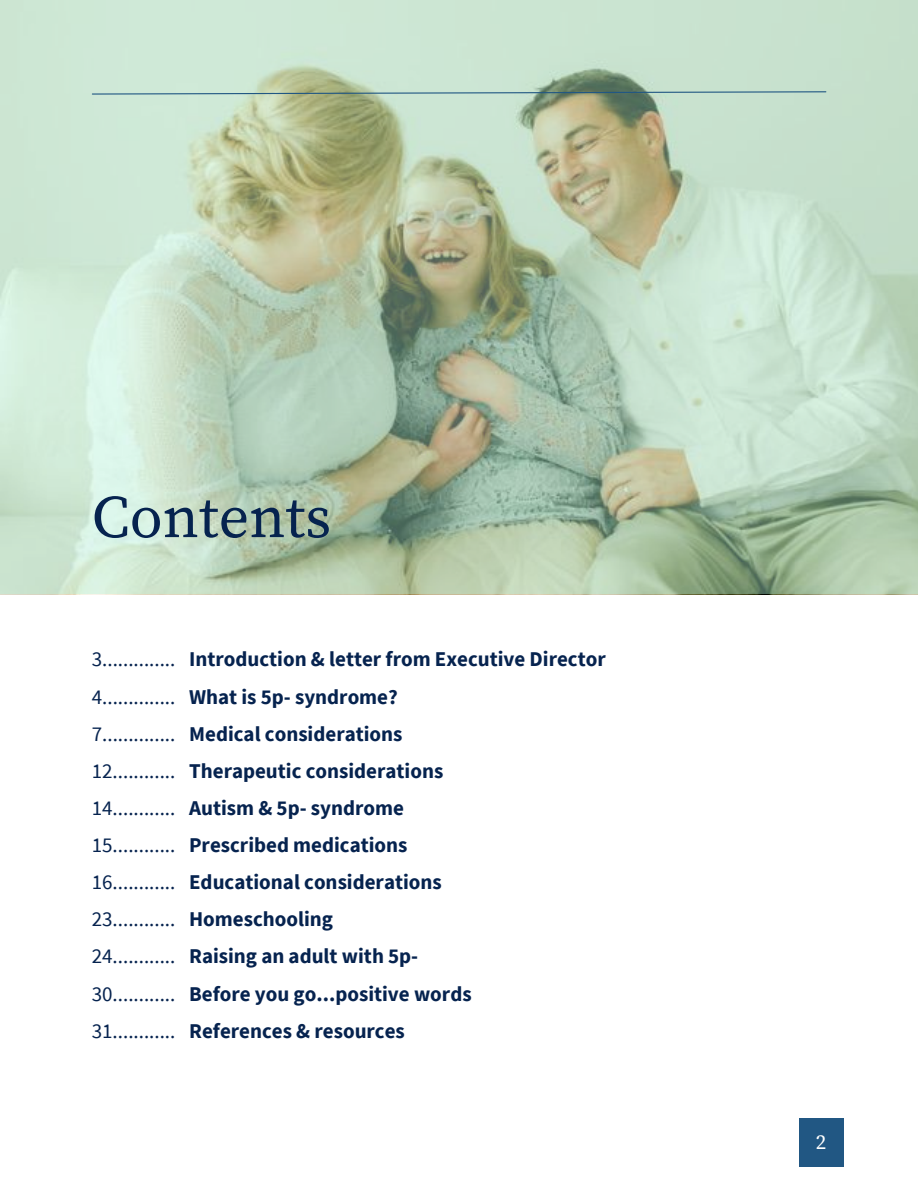
<style>
.page{position:relative;width:918px;height:1188px;background:#fff}
.page>*{position:absolute;margin:0;border:0;box-sizing:border-box;transform-origin:0 0}
.t1{font:60px "Source Serif Pro";color:#06234f}
.t2{font:700 21px "Source Sans Pro";color:#06234f}
.t3{font:21px "Source Sans Pro";color:#06234f}
.t4{font:21px "Source Serif Pro";color:#fff}
</style>
<div class="page">
<svg style="left:0;top:0;width:918px;height:594px;background:#bbd1b9"></svg>
<svg style="left:91px;top:91px;width:736px;height:4px;background:#8daca7"></svg>
<div style="left:799px;top:1119px;width:45px;height:48px;background:#215783"></div>
<p class="t1" style="left:92px;top:482px;width:241px">Contents</p>
<p class="t3" style="left:92px;top:646px;width:85px">3..............</p>
<p class="t3" style="left:92px;top:683px;width:85px">4..............</p>
<p class="t3" style="left:92px;top:720px;width:85px">7..............</p>
<p class="t3" style="left:92px;top:757px;width:85px">12............</p>
<p class="t3" style="left:92px;top:794px;width:85px">14............</p>
<p class="t3" style="left:92px;top:831px;width:85px">15............</p>
<p class="t3" style="left:92px;top:869px;width:85px">16............</p>
<p class="t3" style="left:92px;top:906px;width:85px">23............</p>
<p class="t3" style="left:92px;top:943px;width:85px">24............</p>
<p class="t3" style="left:92px;top:980px;width:85px">30............</p>
<p class="t3" style="left:92px;top:1017px;width:85px">31............</p>
<p class="t2" style="left:189px;top:646px;width:418px">Introduction &amp; letter from Executive Director</p>
<p class="t2" style="left:189px;top:683px;width:210px">What is 5p- syndrome?</p>
<p class="t2" style="left:189px;top:720px;width:215px">Medical considerations</p>
<p class="t2" style="left:189px;top:757px;width:256px">Therapeutic considerations</p>
<p class="t2" style="left:189px;top:794px;width:216px">Autism &amp; 5p- syndrome</p>
<p class="t2" style="left:189px;top:831px;width:220px">Prescribed medications</p>
<p class="t2" style="left:189px;top:869px;width:254px">Educational considerations</p>
<p class="t2" style="left:189px;top:906px;width:146px">Homeschooling</p>
<p class="t2" style="left:189px;top:943px;width:231px">Raising an adult with 5p-</p>
<p class="t2" style="left:189px;top:980px;width:284px">Before you go...positive words</p>
<p class="t2" style="left:189px;top:1017px;width:217px">References &amp; resources</p>
<p class="t4" style="left:816px;top:1130px;width:12px">2</p>
</div>
